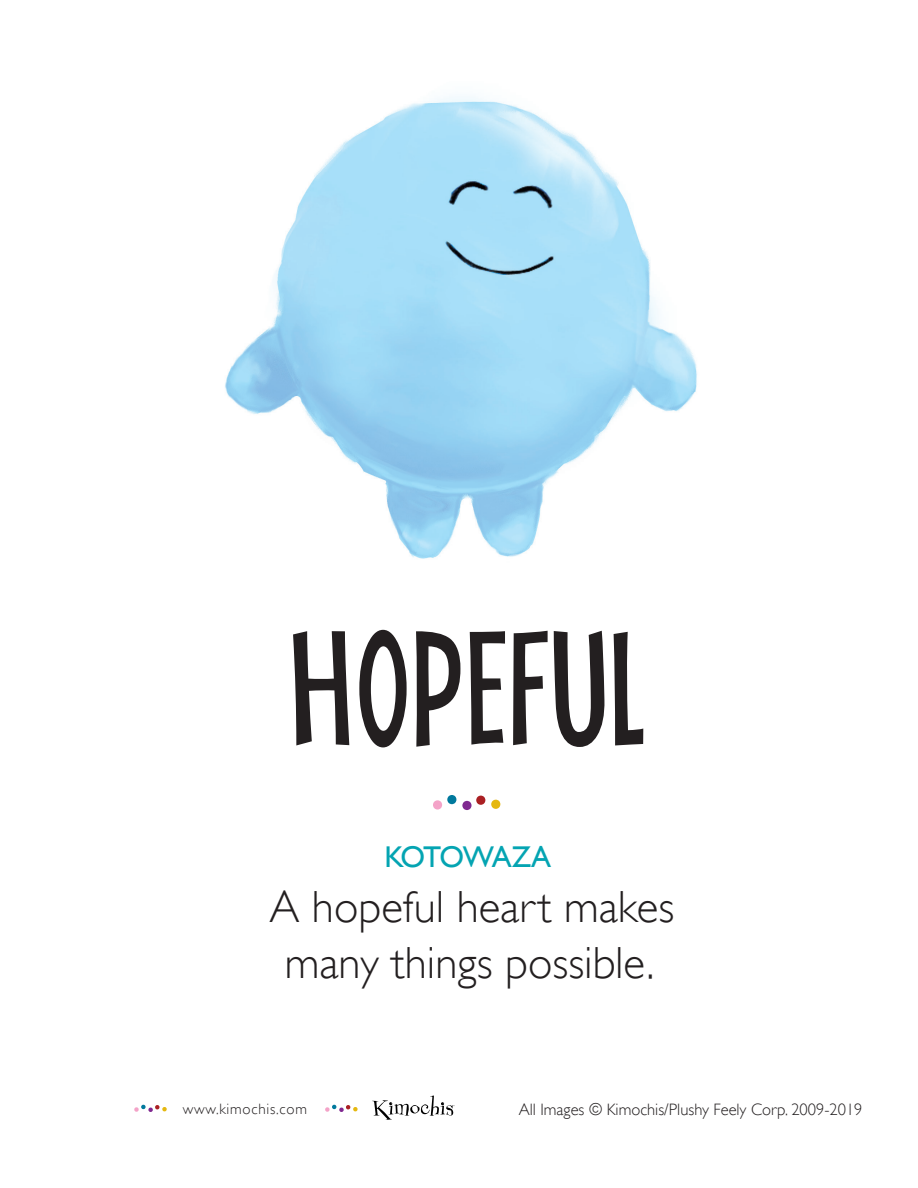
<style>
.page{position:relative;width:918px;height:1188px;background:#fff}
.page>*{position:absolute;margin:0;border:0;box-sizing:border-box;transform-origin:0 0}
.Feeling_Name{font:150px "Jamboks";color:#231f20}
.Kotowaza_Par{font:300 45px/55.5px "Gill Sans";color:#231f20;text-align:center}
.Kotowaza_Par-2{font:30px "Gill Sans";letter-spacing:-.065em;color:#04a4b2}
.t1{font:300 16.5px "Gill Sans";color:#231f20}
.t2{font:300 15px "Gill Sans";letter-spacing:.05em;color:#231f20}
</style>
<div class="page">
<svg style="left:372px;top:1095px;width:83px;height:25px"></svg>
<svg style="left:134px;top:1105px;width:33px;height:7px"></svg>
<svg style="left:325px;top:1105px;width:33px;height:7px"></svg>
<img style="left:225px;top:96px;width:472px;height:463px">
<svg style="left:433px;top:795px;width:23px;height:15px"></svg>
<svg style="left:462px;top:796px;width:23px;height:14px"></svg>
<svg style="left:491px;top:800px;width:9px;height:9px"></svg>
<p class="Feeling_Name" style="left:289px;top:608px;width:360px">HOPEFUL</p>
<p class="Kotowaza_Par-2" style="left:384px;top:839px;width:168px">KOTOWAZA</p>
<p class="Kotowaza_Par" style="left:269px;top:879px;width:406px">A hopeful heart makes many things possible.</p>
<p class="t2" style="left:183px;top:1100px;width:126px">www.kimochis.com</p>
<p class="t1" style="left:519px;top:1100px;width:345px">All Images © Kimochis/Plushy Feely Corp. 2009-2019</p>
</div>
